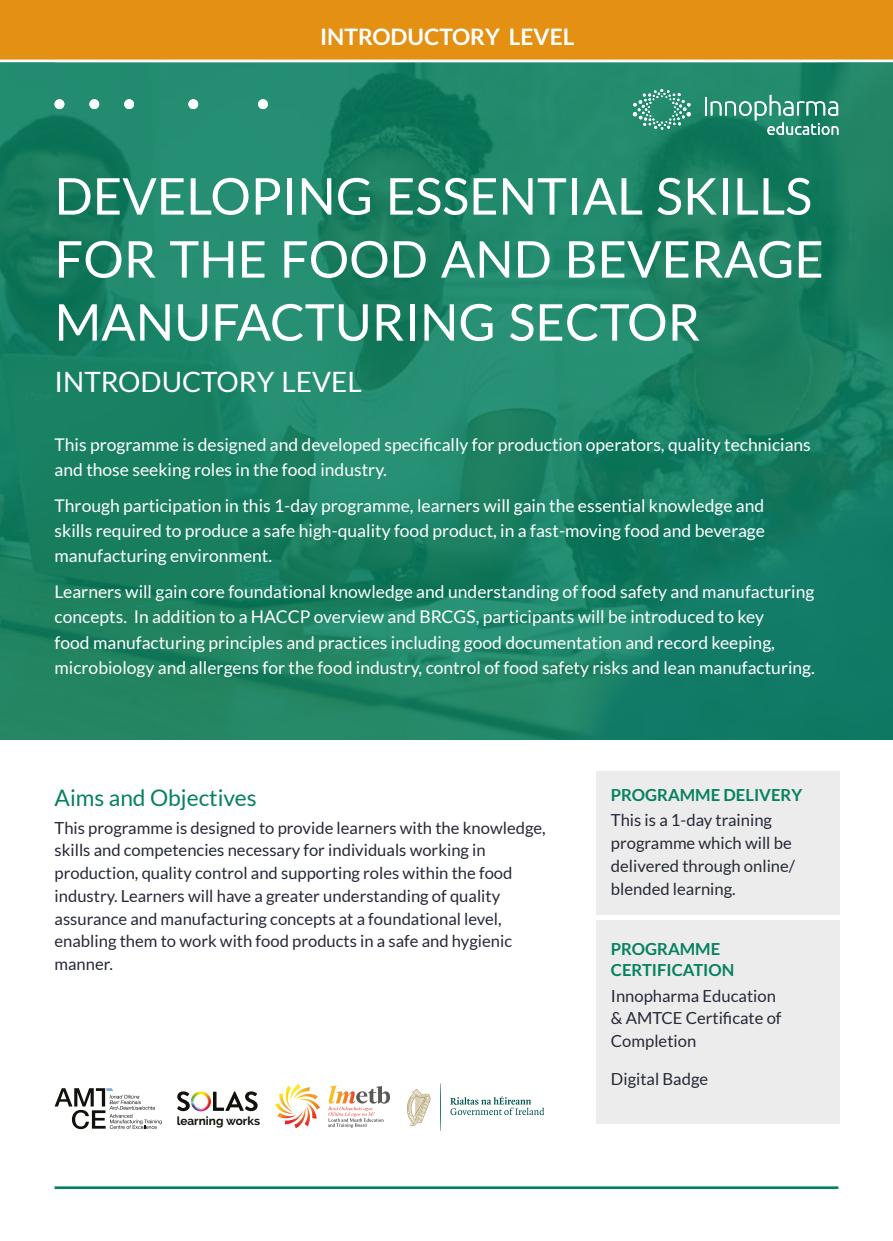
<style>
.page{position:relative;width:893px;height:1241px;background:#fff}
.page>*{position:absolute;margin:0;border:0;box-sizing:border-box;transform-origin:0 0}
.t1{font:50.75px/63px "Lato";color:#fff}
.t2{font:28px "Lato";color:#fff}
.t3{font:22.75px "Lato";color:#068160}
.t4{font:700 22.75px "Lato";color:#fff}
.t5{font:17.5px/25.4px "Lato";color:#fff}
.t6{font:16.62px/22.8px "Lato";color:#262938}
.t7{font:700 16.62px/21px "Lato";color:#068160}
.t8{font:700 11.72px "Raleway";color:#13110c}
</style>
<div class="page">
<img style="left:0;top:62px;width:893px;height:677px">
<div style="left:596px;top:771px;width:243px;height:352px;background:#ececec"></div>
<div style="left:590px;top:914px;width:256px;height:5px;background:#fff"></div>
<hr style="left:55px;top:1186px;width:783px;height:2px;background:#068160">
<div style="left:55px;top:99px;width:9px;height:10px;background:#fff;border-radius:50%"></div>
<div style="left:89px;top:99px;width:10px;height:10px;background:#fff;border-radius:50%"></div>
<div style="left:124px;top:99px;width:10px;height:10px;background:#fff;border-radius:50%"></div>
<div style="left:188px;top:99px;width:10px;height:10px;background:#fff;border-radius:50%"></div>
<div style="left:258px;top:99px;width:10px;height:10px;background:#fff;border-radius:50%"></div>
<svg style="left:633px;top:89px;width:58px;height:41px;background:#499f86"></svg>
<svg style="left:705px;top:95px;width:133px;height:40px;background:#469a83"></svg>
<div style="left:0;top:0;width:893px;height:61px;background:#e39013"></div>
<hr style="left:0;top:60px;width:893px;height:2px;background:#fff">
<svg style="left:55px;top:1088px;width:107px;height:40px"></svg>
<svg style="left:450px;top:1096px;width:94px;height:18px"></svg>
<svg style="left:440px;top:1083px;width:1px;height:47px"></svg>
<svg style="left:407px;top:1089px;width:24px;height:36px"></svg>
<svg style="left:177px;top:1091px;width:13px;height:19px"></svg>
<svg style="left:213px;top:1091px;width:45px;height:19px"></svg>
<img style="left:191px;top:1091px;width:20px;height:20px">
<svg style="left:275px;top:1083px;width:45px;height:45px"></svg>
<svg style="left:328px;top:1085px;width:62px;height:42px"></svg>
<h3 class="t4" style="left:320px;top:23px;width:256px">INTRODUCTORY LEVEL</h3>
<h1 class="t1" style="left:55px;top:164px;width:771px">DEVELOPING ESSENTIAL SKILLS<br>FOR THE FOOD AND BEVERAGE<br>MANUFACTURING SECTOR</h1>
<h2 class="t2" style="left:55px;top:366px;width:309px">INTRODUCTORY LEVEL</h2>
<p class="t5" style="left:55px;top:431px;width:758px">This programme is designed and developed specifically for production operators, quality technicians and those seeking roles in the food industry.</p>
<p class="t5" style="left:55px;top:492px;width:712px;text-align:justify">Through participation in this 1-day programme, learners will gain the essential knowledge and skills required to produce a safe high-quality food product, in a fast-moving food and beverage manufacturing environment.</p>
<p class="t5" style="left:55px;top:578px;width:762px">Learners will gain core foundational knowledge and understanding of food safety and manufacturing concepts. In addition to a HACCP overview and BRCGS, participants will be introduced to key<br>food manufacturing principles and practices including good documentation and record keeping, microbiology and allergens for the food industry, control of food safety risks and lean manufacturing.</p>
<h3 class="t3" style="left:55px;top:784px;width:204px">Aims and Objectives</h3>
<p class="t6" style="left:55px;top:816px;width:493px">This programme is designed to provide learners with the knowledge, skills and competencies necessary for individuals working in production, quality control and supporting roles within the food industry. Learners will have a greater understanding of quality assurance and manufacturing concepts at a foundational level, enabling them to work with food products in a safe and hygienic manner.</p>
<p class="t8" style="left:177px;top:1113px;width:85px">learning works</p>
<p class="t7" style="left:611px;top:784px;width:193px">PROGRAMME DELIVERY</p>
<p class="t6" style="left:611px;top:808px;width:186px">This is a 1-day training programme which will be delivered through online/ blended learning.</p>
<p class="t7" style="left:611px;top:938px;width:125px">PROGRAMME<br>CERTIFICATION</p>
<p class="t6" style="left:611px;top:983px;width:172px">Innopharma Education &amp; AMTCE Certificate of<br>Completion</p>
<p class="t6" style="left:611px;top:1066px;width:99px">Digital Badge</p>
</div>
